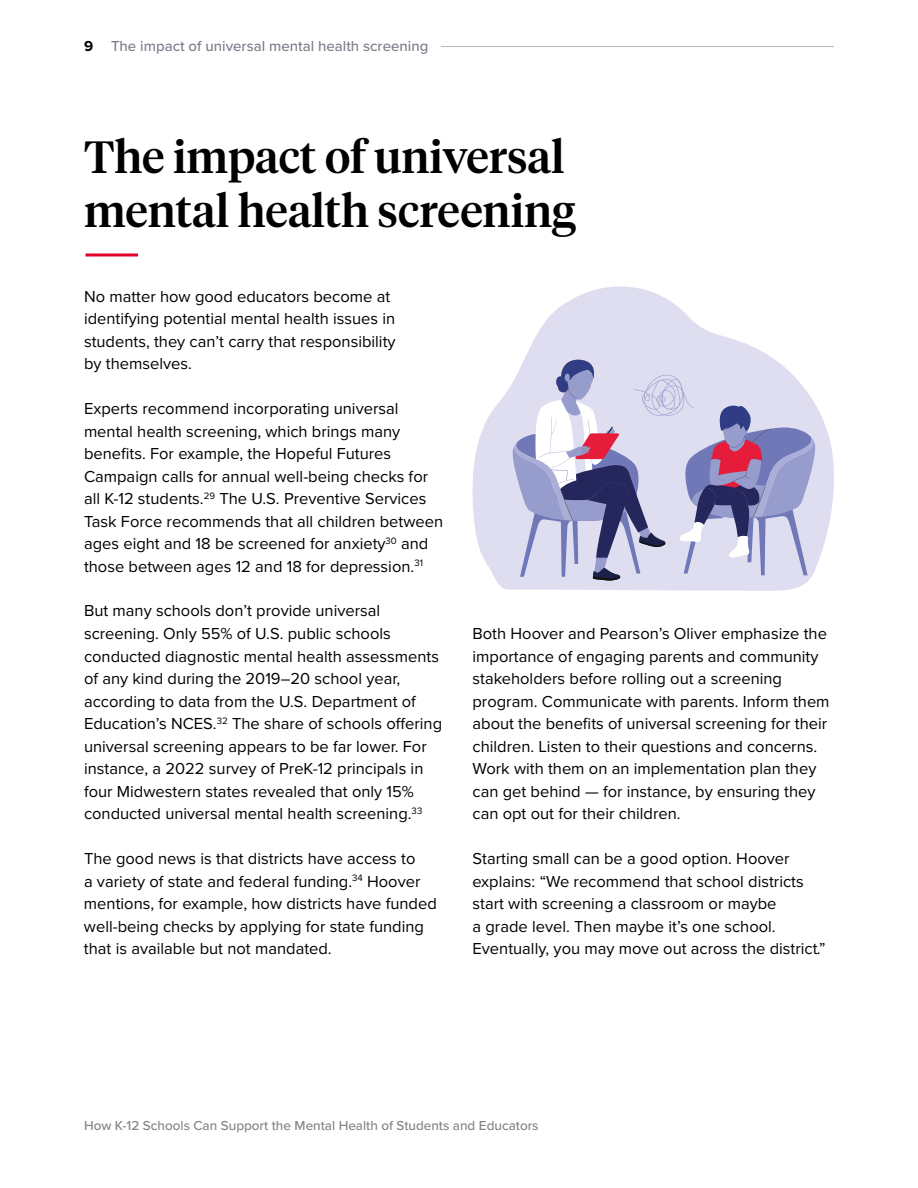
<style>
.page{position:relative;width:918px;height:1188px;background:#fff}
.page>*{position:absolute;margin:0;border:0;box-sizing:border-box;transform-origin:0 0}
.Heading_1{font:500 45px/54px "Tiempos Headline";color:#000}
.Body{font:16.5px/22.5px "Proxima Nova";color:#000}
.t1{font:500 15px "Proxima Nova";color:#7d7f8c}
.t2{font:500 13.5px "Proxima Nova";color:#848488}
.s1{font-weight:700;color:#000}
</style>
<div class="page">
<hr style="left:86px;top:254px;width:52px;height:2px;background:#e0002b">
<svg style="left:472px;top:286px;width:362px;height:305px"></svg>
<svg style="left:510px;top:358px;width:308px;height:223px;background:#bcb8d5"></svg>
<hr style="left:441px;top:46px;width:393px;height:1px;background:#b9bac6">
<p class="t1" style="left:84px;top:37px;width:346px"><span class="s1">9</span> The impact of universal mental health screening</p>
<p class="Heading_1" style="left:84px;top:128px;width:493px">The impact of universal mental health screening</p>
<p class="Body" style="left:84px;top:285px;width:313px">No matter how good educators become at identifying potential mental health issues in students, they can’t carry that responsibility by themselves.</p>
<p class="Body" style="left:84px;top:398px;width:361px">Experts recommend incorporating universal mental health screening, which brings many benefits. For example, the Hopeful Futures Campaign calls for annual well-being checks for all K-12 students.<sup>29</sup> The U.S. Preventive Services Task Force recommends that all children between ages eight and 18 be screened for anxiety<sup>30</sup> and those between ages 12 and 18 for depression.<sup>31</sup></p>
<p class="Body" style="left:84px;top:600px;width:360px">But many schools don’t provide universal screening. Only 55% of U.S. public schools conducted diagnostic mental health assessments of any kind during the 2019–20 school year, according to data from the U.S. Department of Education’s NCES.<sup>32</sup> The share of schools offering universal screening appears to be far lower. For instance, a 2022 survey of PreK-12 principals in four Midwestern states revealed that only 15% conducted universal mental health screening.<sup>33</sup></p>
<p class="Body" style="left:84px;top:848px;width:354px">The good news is that districts have access to<br>a variety of state and federal funding.<sup>34</sup> Hoover mentions, for example, how districts have funded well-being checks by applying for state funding that is available but not mandated.</p>
<p class="Body" style="left:472px;top:623px;width:359px">Both Hoover and Pearson’s Oliver emphasize the importance of engaging parents and community stakeholders before rolling out a screening program. Communicate with parents. Inform them about the benefits of universal screening for their children. Listen to their questions and concerns.<br>Work with them on an implementation plan they can get behind — for instance, by ensuring they can opt out for their children.</p>
<p class="Body" style="left:472px;top:848px;width:355px">Starting small can be a good option. Hoover explains: “We recommend that school districts start with screening a classroom or maybe<br>a grade level. Then maybe it’s one school.<br>Eventually, you may move out across the district.”</p>
<p class="t2" style="left:84px;top:1117px;width:456px">How K-12 Schools Can Support the Mental Health of Students and Educators</p>
</div>
